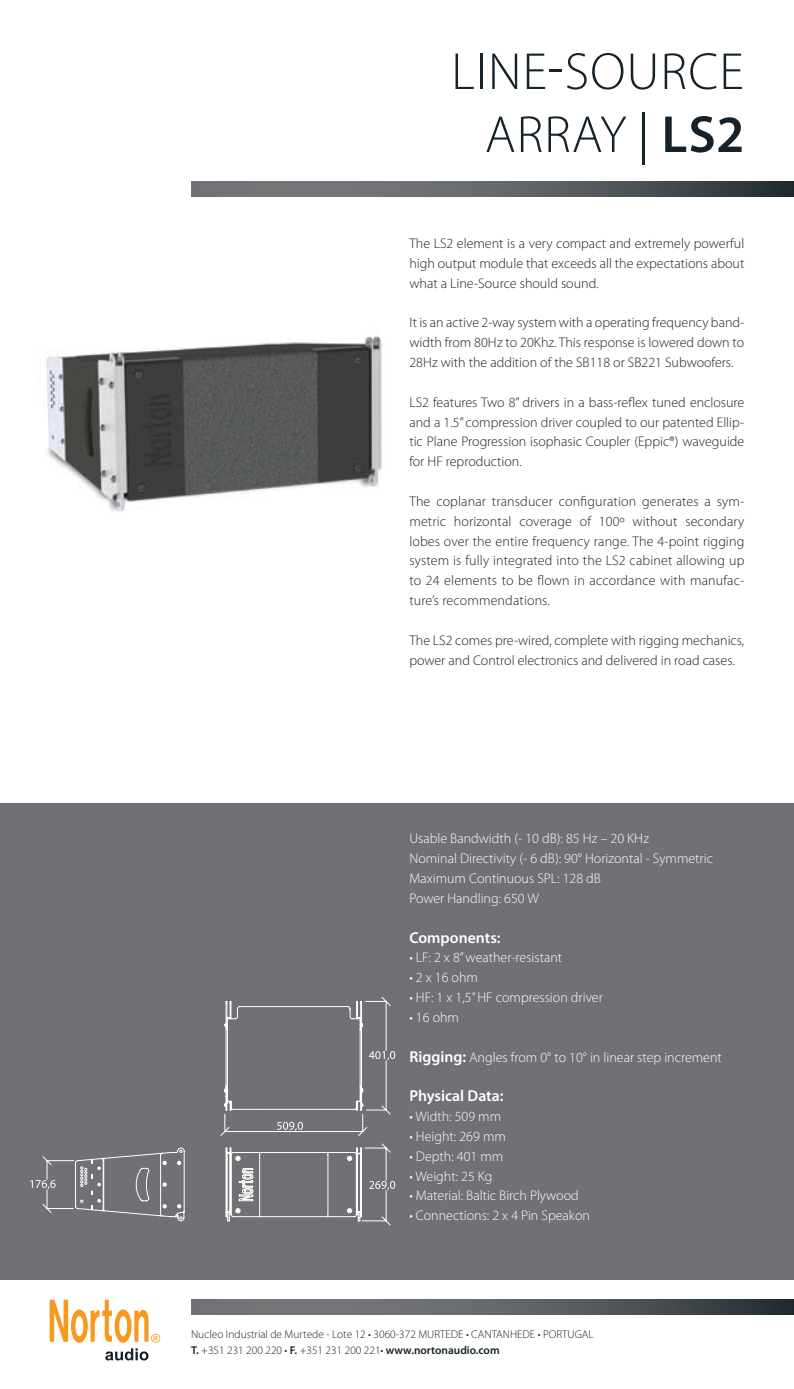
<style>
.page{position:relative;width:794px;height:1389px;background:#fff}
.page>*{position:absolute;margin:0;border:0;box-sizing:border-box;transform-origin:0 0}
.t1{font:300 52.5px/63px "Myriad Pro";letter-spacing:.02em;color:#162229;text-align:right}
.t2{font:600 15.75px "Myriad Pro";color:#fff}
.t3{font:300 14px/19.8px "Myriad Pro";color:#162229;text-align:justify}
.t4{font:300 14px/19.8px "Myriad Pro";color:#fff}
.t5{font:300 11.38px/15.8px "Myriad Pro";color:#162229}
.s1{font-weight:600}
.s2{font-weight:600;font-size:15.75px}
</style>
<div class="page">
<svg style="left:50px;top:1300px;width:110px;height:60px"></svg>
<svg style="left:191px;top:182px;width:603px;height:15px"></svg>
<svg style="left:191px;top:1300px;width:603px;height:15px"></svg>
<img style="left:46px;top:336px;width:336px;height:176px">
<div style="left:0;top:804px;width:794px;height:476px;background:#717074"></div>
<svg style="left:30px;top:1147px;width:155px;height:74px"></svg>
<svg style="left:220px;top:997px;width:175px;height:229px"></svg>
<h1 class="t1" style="left:451px;top:40px;width:295px">Line-Source<br>Array | <span class="s1">LS2</span></h1>
<p class="t3" style="left:409px;top:233px;width:336px">The LS2 element is a very compact and extremely powerful high output module that exceeds all the expectations about what a Line-Source should sound.</p>
<p class="t3" style="left:409px;top:313px;width:336px">It is an active 2-way system with a operating frequency band&shy;width from 80Hz to 20Khz. This response is lowered down to 28Hz with the addition of the SB118 or SB221 Subwoofers.</p>
<p class="t3" style="left:409px;top:392px;width:336px">LS2 features Two 8” drivers in a bass-reflex tuned enclosure and a 1.5” compression driver coupled to our patented Ellip&shy;tic Plane Progression isophasic Coupler (Eppic®) waveguide for HF reproduction.</p>
<p class="t3" style="left:409px;top:491px;width:336px">The coplanar transducer configuration generates a sym&shy;metric horizontal coverage of 100º without secondary lobes over the entire frequency range. The 4-point rigging system is fully integrated into the LS2 cabinet allowing up to 24 elements to be flown in accordance with manufac&shy;ture’s recommendations.</p>
<p class="t3" style="left:409px;top:630px;width:336px">The LS2 comes pre-wired, complete with rigging mechanics, power and Control electronics and delivered in road cases.</p>
<p class="t4" style="left:409px;top:829px;width:305px">Usable Bandwidth (- 10 dB): 85 Hz – 20 KHz<br>Nominal Directivity (- 6 dB): 90° Horizontal - Symmetric Maximum Continuous SPL: 128 dB<br>Power Handling: 650 W</p>
<p class="t2" style="left:409px;top:927px;width:93px">Components:</p>
<p class="t4" style="left:409px;top:948px;width:154px">• LF: 2 x 8’’ weather-resistant</p>
<p class="t4" style="left:409px;top:968px;width:70px">• 2 x 16 ohm</p>
<p class="t4" style="left:409px;top:987px;width:195px">• HF: 1 x 1,5’’ HF compression driver</p>
<p class="t4" style="left:409px;top:1007px;width:51px">• 16 ohm</p>
<p class="t4" style="left:409px;top:1047px;width:314px"><span class="s2">Rigging:</span> Angles from 0° to 10° in linear step increment</p>
<p class="t2" style="left:409px;top:1086px;width:96px">Physical Data:</p>
<p class="t4" style="left:409px;top:1106px;width:93px">• Width: 509 mm</p>
<p class="t4" style="left:409px;top:1126px;width:98px">• Height: 269 mm</p>
<p class="t4" style="left:409px;top:1146px;width:96px">• Depth: 401 mm</p>
<p class="t4" style="left:409px;top:1166px;width:85px">• Weight: 25 Kg</p>
<p class="t4" style="left:409px;top:1186px;width:171px">• Material: Baltic Birch Plywood</p>
<p class="t4" style="left:409px;top:1206px;width:182px">• Connections: 2 x 4 Pin Speakon</p>
<p class="t5" style="left:191px;top:1326px;width:404px">Nucleo Industrial de Murtede - Lote 12 • 3060-372 MURTEDE • CANTANHEDE • PORTUGAL<br><span class="s1">T.</span> +351 231 200 220 • <span class="s1">F.</span> +351 231 200 221• <span class="s1">www.nortonaudio.com</span></p>
</div>
